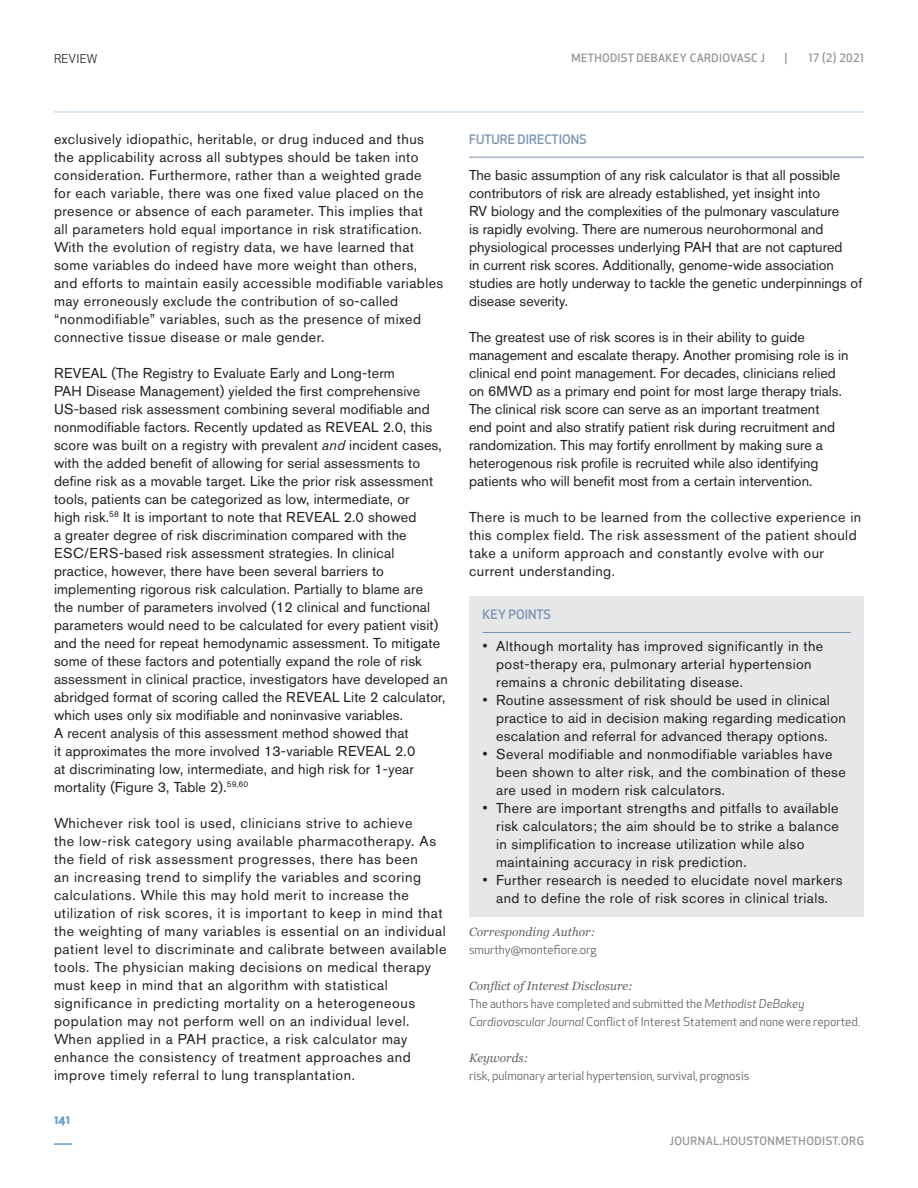
<style>
.page{position:relative;width:918px;height:1188px;background:#fff}
.page>*{position:absolute;margin:0;border:0;box-sizing:border-box;transform-origin:0 0}
.t1{font:14.25px/18px "Akzidenz Grotesk BE";letter-spacing:.02em;color:#231f20}
.t2{font:14.25px/18px "Akzidenz Grotesk BE";color:#231f20}
.t3{font:14.25px/18px "Akzidenz Grotesk BE";letter-spacing:.04em;color:#231f20}
.t4{font:500 12.75px "Apex New";color:#7c93b3}
.t5{font:12px/18px "Apex New";color:#636366}
.t6{font:italic 12px "Georgia";color:#636366}
.t7{font:12px "Apex New";letter-spacing:.015em;color:#231f20}
.t8{font:700 12px "Apex New";color:#649eca}
.t9{font:500 11.25px "Apex New";letter-spacing:.03em;color:#939598}
.s1{font-style:italic}
.s2{font-family:"Apex New"}
</style>
<div class="page">
<svg style="left:54px;top:1143px;width:18px;height:2px"></svg>
<hr style="left:54px;top:112px;width:810px;height:1px;background:#bbd2e8">
<hr style="left:469px;top:157px;width:395px;height:1px;background:#7c93b3">
<div style="left:469px;top:596px;width:395px;height:320px;background:#e6e7e9"></div>
<hr style="left:483px;top:632px;width:367px;height:1px;background:#7c93b3">
<p class="t7" style="left:54px;top:51px;width:45px">REVIEW</p>
<p class="t9" style="left:572px;top:51px;width:195px">METHODIST DEBAKEY CARDIOVASC J</p>
<p class="t9" style="left:785px;top:51px;width:4px">|</p>
<p class="t9" style="left:809px;top:51px;width:57px">17 (2) 2021</p>
<p class="t1" style="left:54px;top:130px;width:391px">exclusively idiopathic, heritable, or drug induced and thus the applicability across all subtypes should be taken into consideration. Furthermore, rather than a weighted grade<br>for each variable, there was one fixed value placed on the presence or absence of each parameter. This implies that<br>all parameters hold equal importance in risk stratification.<br>With the evolution of registry data, we have learned that some variables do indeed have more weight than others, and efforts to maintain easily accessible modifiable variables may erroneously exclude the contribution of so-called “nonmodifiable” variables, such as the presence of mixed connective tissue disease or male gender.</p>
<p class="t1" style="left:54px;top:364px;width:396px">REVEAL (The Registry to Evaluate Early and Long-term<br>PAH Disease Management) yielded the first comprehensive US-based risk assessment combining several modifiable and nonmodifiable factors. Recently updated as REVEAL 2.0, this score was built on a registry with prevalent <span class="s1">and</span> incident cases, with the added benefit of allowing for serial assessments to define risk as a movable target. Like the prior risk assessment tools, patients can be categorized as low, intermediate, or<br>high risk.<sup>58</sup> It is important to note that REVEAL 2.0 showed<br>a greater degree of risk discrimination compared with the ESC/ERS-based risk assessment strategies. In clinical practice, however, there have been several barriers to implementing rigorous risk calculation. Partially to blame are<br>the number of parameters involved (12 clinical and functional parameters would need to be calculated for every patient visit) and the need for repeat hemodynamic assessment. To mitigate some of these factors and potentially expand the role of risk assessment in clinical practice, investigators have developed an abridged format of scoring called the REVEAL Lite 2 calculator, which uses only six modifiable and noninvasive variables.<br>A recent analysis of this assessment method showed that<br>it approximates the more involved 13-variable REVEAL 2.0<br>at discriminating low, intermediate, and high risk for 1-year mortality (Figure 3, Table 2).<sup>59,60</sup></p>
<p class="t3" style="left:54px;top:814px;width:394px">Whichever risk tool is used, clinicians strive to achieve<br>the low-risk category using available pharmacotherapy. As the field of risk assessment progresses, there has been<br>an increasing trend to simplify the variables and scoring calculations. While this may hold merit to increase the utilization of risk scores, it is important to keep in mind that the weighting of many variables is essential on an individual patient level to discriminate and calibrate between available tools. The physician making decisions on medical therapy must keep in mind that an algorithm with statistical significance in predicting mortality on a heterogeneous population may not perform well on an individual level.<br>When applied in a PAH practice, a risk calculator may enhance the consistency of treatment approaches and improve timely referral to lung transplantation.</p>
<p class="t8" style="left:54px;top:1111px;width:18px">141</p>
<p class="t4" style="left:469px;top:131px;width:119px">FUTURE DIRECTIONS</p>
<p class="t2" style="left:469px;top:166px;width:395px">The basic assumption of any risk calculator is that all possible contributors of risk are already established, yet insight into<br>RV biology and the complexities of the pulmonary vasculature<br>is rapidly evolving. There are numerous neurohormonal and physiological processes underlying PAH that are not captured<br>in current risk scores. Additionally, genome-wide association studies are hotly underway to tackle the genetic underpinnings of disease severity.</p>
<p class="t2" style="left:469px;top:328px;width:381px">The greatest use of risk scores is in their ability to guide management and escalate therapy. Another promising role is in clinical end point management. For decades, clinicians relied on 6MWD as a primary end point for most large therapy trials.<br>The clinical risk score can serve as an important treatment<br>end point and also stratify patient risk during recruitment and randomization. This may fortify enrollment by making sure a heterogenous risk profile is recruited while also identifying patients who will benefit most from a certain intervention.</p>
<p class="t1" style="left:469px;top:508px;width:394px">There is much to be learned from the collective experience in this complex field. The risk assessment of the patient should take a uniform approach and constantly evolve with our current understanding.</p>
<p class="t4" style="left:483px;top:606px;width:70px">KEY POINTS</p>
<p class="t1" style="left:496px;top:637px;width:329px;text-indent:-13px"><span class="s2">•</span> Although mortality has improved significantly in the post-therapy era, pulmonary arterial hypertension remains a chronic debilitating disease.</p>
<p class="t1" style="left:496px;top:691px;width:351px;text-indent:-13px"><span class="s2">•</span> Routine assessment of risk should be used in clinical practice to aid in decision making regarding medication escalation and referral for advanced therapy options.</p>
<p class="t1" style="left:496px;top:745px;width:351px;text-indent:-13px"><span class="s2">•</span> Several modifiable and nonmodifiable variables have been shown to alter risk, and the combination of these are used in modern risk calculators.</p>
<p class="t1" style="left:496px;top:799px;width:344px;text-indent:-13px"><span class="s2">•</span> There are important strengths and pitfalls to available risk calculators; the aim should be to strike a balance in simplification to increase utilization while also maintaining accuracy in risk prediction.</p>
<p class="t1" style="left:483px;top:871px;width:361px;text-align:center"><span class="s2">•</span> Further research is needed to elucidate novel markers and to define the role of risk scores in clinical trials.</p>
<p class="t6" style="left:469px;top:923px;width:128px">Corresponding Author:</p>
<p class="t5" style="left:469px;top:941px;width:129px">smurthy@montefiore.org</p>
<p class="t6" style="left:469px;top:977px;width:165px">Conflict of Interest Disclosure:</p>
<p class="t5" style="left:469px;top:995px;width:393px">The authors have completed and submitted the <span class="s1">Methodist DeBakey<br>Cardiovascular Journal</span> Conflict of Interest Statement and none were reported.</p>
<p class="t6" style="left:469px;top:1049px;width:61px">Keywords:</p>
<p class="t5" style="left:469px;top:1067px;width:282px">risk, pulmonary arterial hypertension, survival, prognosis</p>
<p class="t9" style="left:670px;top:1133px;width:196px">JOURNAL.HOUSTONMETHODIST.ORG</p>
</div>
